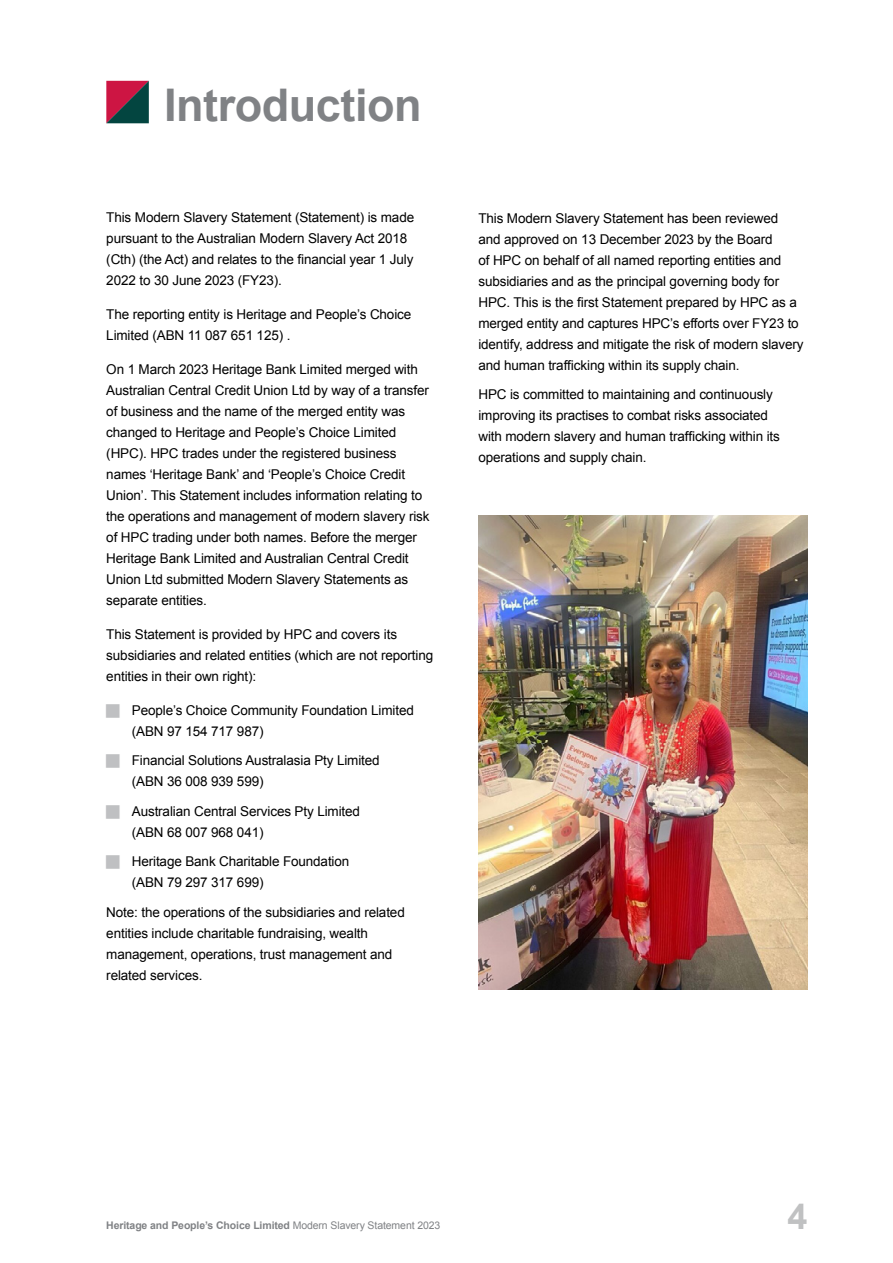
<style>
.page{position:relative;width:893px;height:1263px;background:#fff}
.page>*{position:absolute;margin:0;border:0;box-sizing:border-box;transform-origin:0 0}
.t1{font:700 45px "Arial";letter-spacing:-.01em;color:#808285}
.t2{font:700 36px "Arial";color:#c0c1c2}
.t3{font:13.5px/21px "Arial";letter-spacing:-.01em;color:#000}
.t4{font:700 10.5px "Arial";letter-spacing:-.01em;color:#808285}
.s1{font-weight:400}
</style>
<div class="page">
<svg style="left:106px;top:81px;width:43px;height:42px;background:#6a3044"></svg>
<img style="left:478px;top:516px;width:330px;height:473px">
<h1 class="t1" style="left:164px;top:75px;width:259px">Introduction</h1>
<p class="t3" style="left:106px;top:207px;width:309px">This Modern Slavery Statement (Statement) is made pursuant to the Australian Modern Slavery Act 2018 (Cth) (the Act) and relates to the financial year 1 July 2022 to 30 June 2023 (FY23).</p>
<p class="t3" style="left:106px;top:304px;width:307px">The reporting entity is Heritage and People’s Choice<br>Limited (ABN 11 087 651 125) .</p>
<p class="t3" style="left:106px;top:359px;width:325px">On 1 March 2023 Heritage Bank Limited merged with Australian Central Credit Union Ltd by way of a transfer of business and the name of the merged entity was changed to Heritage and People’s Choice Limited (HPC). HPC trades under the registered business names ‘Heritage Bank’ and ‘People’s Choice Credit Union’. This Statement includes information relating to the operations and management of modern slavery risk of HPC trading under both names. Before the merger Heritage Bank Limited and Australian Central Credit Union Ltd submitted Modern Slavery Statements as separate entities.</p>
<p class="t3" style="left:106px;top:624px;width:328px">This Statement is provided by HPC and covers its subsidiaries and related entities (which are not reporting entities in their own right):</p>
<p class="t3" style="left:132px;top:699px;width:284px">People’s Choice Community Foundation Limited (ABN 97 154 717 987)</p>
<p class="t3" style="left:132px;top:750px;width:249px">Financial Solutions Australasia Pty Limited (ABN 36 008 939 599)</p>
<p class="t3" style="left:132px;top:800px;width:230px">Australian Central Services Pty Limited (ABN 68 007 968 041)</p>
<p class="t3" style="left:132px;top:851px;width:219px">Heritage Bank Charitable Foundation (ABN 79 297 317 699)</p>
<p class="t3" style="left:106px;top:901px;width:300px">Note: the operations of the subsidiaries and related entities include charitable fundraising, wealth management, operations, trust management and related services.</p>
<p class="t3" style="left:478px;top:207px;width:327px">This Modern Slavery Statement has been reviewed and approved on 13 December 2023 by the Board<br>of HPC on behalf of all named reporting entities and subsidiaries and as the principal governing body for HPC. This is the first Statement prepared by HPC as a merged entity and captures HPC’s efforts over FY23 to identify, address and mitigate the risk of modern slavery and human trafficking within its supply chain.</p>
<p class="t3" style="left:478px;top:384px;width:303px">HPC is committed to maintaining and continuously improving its practises to combat risks associated with modern slavery and human trafficking within its operations and supply chain.</p>
<p class="t4" style="left:106px;top:1218px;width:336px">Heritage and People’s Choice Limited <span class="s1">Modern Slavery Statement 2023</span></p>
<h2 class="t2" style="left:787px;top:1192px;width:22px">4</h2>
</div>
